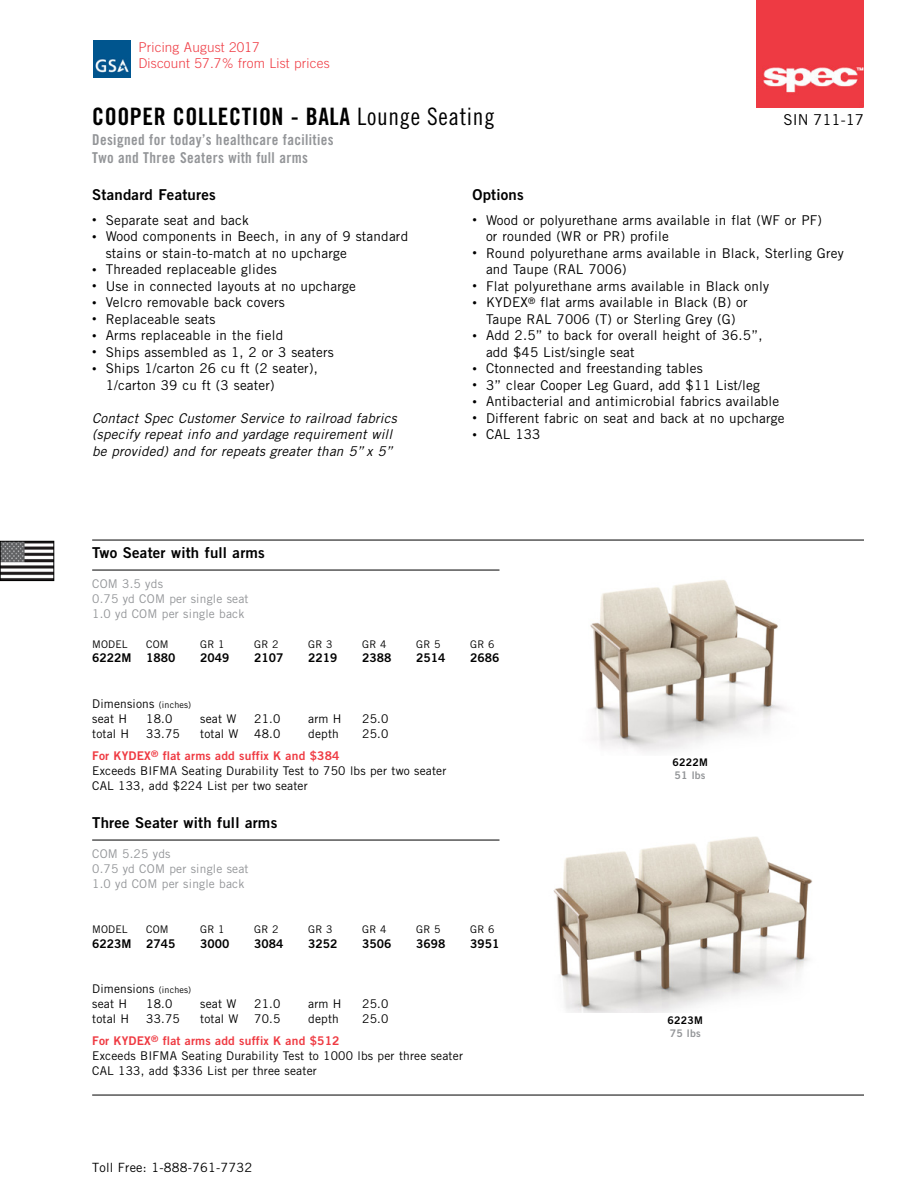
<style>
.page{position:relative;width:918px;height:1188px;background:#fff}
.page>*{position:absolute;margin:0;border:0;box-sizing:border-box;transform-origin:0 0}
.t1{font:24px "Trade Gothic LT Std Bd Cn 20";letter-spacing:.025em;color:#000}
.t2{font:15px/18px "Trade Gothic LT Std Bd Cn 20";letter-spacing:.025em;color:#939598}
.t3{font:15px "Trade Gothic LT Std Bd 2";letter-spacing:.015em;color:#000}
.t4{font:15px "Trade Gothic LT Std";color:#000}
.t5{font:13.5px/16.5px "Trade Gothic LT Std";letter-spacing:.015em;color:#000}
.t6{font:italic 13.5px/16.5px "Trade Gothic LT Std";letter-spacing:.015em;color:#000}
.t7{font:300 13.5px/16.5px "Trade Gothic LT Std";letter-spacing:.015em;color:#ef3a42}
.t8{font:12.75px "Trade Gothic LT Std";letter-spacing:.015em;color:#000}
.t9{font:12px/15px "Trade Gothic LT Std";letter-spacing:.015em;color:#000}
.t10{font:12px/15px "Trade Gothic LT Std";letter-spacing:.015em;color:#939598}
.t11{font:12px "Trade Gothic LT Std Bd 2";letter-spacing:.015em;color:#ef3a42}
.t12{font:12px "Trade Gothic LT Std Bd 2";color:#000}
.t13{font:10.5px "Trade Gothic LT Std";letter-spacing:.015em;color:#000}
.t14{font:10.5px "Trade Gothic LT Std Bd 2";letter-spacing:.025em;color:#000}
.t15{font:10.5px "Trade Gothic LT Std Bd 2";letter-spacing:.025em;color:#939598}
.s1{font-family:"Trade Gothic LT Std Cn 18"}
.s2{font-size:9px}
</style>
<div class="page">
<img style="left:2px;top:543px;width:50px;height:36px">
<div style="left:0;top:541px;width:54px;height:40px;border:1px solid #000"></div>
<img style="left:757px;top:0;width:107px;height:108px">
<img style="left:93px;top:40px;width:37px;height:37px">
<hr style="left:92px;top:540px;width:772px;height:1px;background:#000">
<hr style="left:92px;top:570px;width:407px;height:1px;background:#000">
<hr style="left:92px;top:840px;width:407px;height:1px;background:#000">
<hr style="left:92px;top:1095px;width:772px;height:1px;background:#000">
<img style="left:590px;top:580px;width:195px;height:172px">
<img style="left:553px;top:836px;width:260px;height:176px">
<p class="t7" style="left:138px;top:39px;width:193px">Pricing August 2017<br>Discount 57.7% from List prices</p>
<h1 class="t1" style="left:92px;top:102px;width:404px">COOPER COLLECTION - BALA <span class="s1">Lounge Seating</span></h1>
<p class="t2" style="left:92px;top:130px;width:243px">Designed for today’s healthcare facilities<br>Two and Three Seaters with full arms</p>
<p class="t4" style="left:784px;top:111px;width:82px">SIN 711-17</p>
<p class="t3" style="left:92px;top:185px;width:125px">Standard Features</p>
<p class="t5" style="left:92px;top:211px;width:158px"><span class="s2">•</span> Separate seat and back</p>
<p class="t5" style="left:106px;top:228px;width:304px;text-indent:-14px"><span class="s2">•</span> Wood components in Beech, in any of 9 standard stains or stain-to-match at no upcharge</p>
<p class="t5" style="left:92px;top:261px;width:186px"><span class="s2">•</span> Threaded replaceable glides</p>
<p class="t5" style="left:92px;top:277px;width:265px"><span class="s2">•</span> Use in connected layouts at no upcharge</p>
<p class="t5" style="left:92px;top:294px;width:194px"><span class="s2">•</span> Velcro removable back covers</p>
<p class="t5" style="left:92px;top:310px;width:125px"><span class="s2">•</span> Replaceable seats</p>
<p class="t5" style="left:92px;top:327px;width:193px"><span class="s2">•</span> Arms replaceable in the field</p>
<p class="t5" style="left:92px;top:343px;width:243px"><span class="s2">•</span> Ships assembled as 1, 2 or 3 seaters</p>
<p class="t5" style="left:106px;top:360px;width:214px;text-indent:-14px"><span class="s2">•</span> Ships 1/carton 26 cu ft (2 seater),<br>1/carton 39 cu ft (3 seater)</p>
<p class="t6" style="left:92px;top:410px;width:306px">Contact Spec Customer Service to railroad fabrics (specify repeat info and yardage requirement will be provided) and for repeats greater than 5” x 5”</p>
<p class="t3" style="left:472px;top:185px;width:53px">Options</p>
<p class="t5" style="left:486px;top:211px;width:337px;text-indent:-14px"><span class="s2">•</span> Wood or polyurethane arms available in flat (WF or PF) or rounded (WR or PR) profile</p>
<p class="t5" style="left:486px;top:244px;width:359px;text-indent:-14px"><span class="s2">•</span> Round polyurethane arms available in Black, Sterling Grey and Taupe (RAL 7006)</p>
<p class="t5" style="left:472px;top:277px;width:298px"><span class="s2">•</span> Flat polyurethane arms available in Black only</p>
<p class="t5" style="left:472px;top:294px;width:277px"><span class="s2">•</span> KYDEX<sup>®</sup> flat arms available in Black (B) or -Taupe RAL 7006 (T) or Sterling Grey (G)</p>
<p class="t5" style="left:486px;top:327px;width:278px;text-indent:-14px"><span class="s2">•</span> Add 2.5” to back for overall height of 36.5”, add $45 List/single seat</p>
<p class="t5" style="left:472px;top:360px;width:232px"><span class="s2">•</span> Ctonnected and freestanding tables</p>
<p class="t5" style="left:472px;top:376px;width:289px"><span class="s2">•</span> 3” clear Cooper Leg Guard, add $11 List/leg</p>
<p class="t5" style="left:472px;top:393px;width:308px"><span class="s2">•</span> Antibacterial and antimicrobial fabrics available</p>
<p class="t5" style="left:472px;top:409px;width:314px"><span class="s2">•</span> Different fabric on seat and back at no upcharge</p>
<p class="t5" style="left:472px;top:426px;width:69px"><span class="s2">•</span> CAL 133</p>
<p class="t3" style="left:92px;top:543px;width:174px">Two Seater with full arms</p>
<p class="t10" style="left:92px;top:576px;width:158px">COM 3.5 yds<br>0.75 yd COM per single seat<br>1.0 yd COM per single back</p>
<p class="t13" style="left:92px;top:638px;width:37px">MODEL</p>
<p class="t13" style="left:146px;top:638px;width:24px">COM</p>
<p class="t13" style="left:200px;top:638px;width:26px">GR 1</p>
<p class="t13" style="left:254px;top:638px;width:26px">GR 2</p>
<p class="t13" style="left:308px;top:638px;width:26px">GR 3</p>
<p class="t13" style="left:362px;top:638px;width:26px">GR 4</p>
<p class="t13" style="left:416px;top:638px;width:26px">GR 5</p>
<p class="t13" style="left:470px;top:638px;width:26px">GR 6</p>
<p class="t12" style="left:92px;top:650px;width:85px">6222M 1880</p>
<p class="t12" style="left:200px;top:650px;width:31px">2049</p>
<p class="t12" style="left:254px;top:650px;width:31px">2107</p>
<p class="t12" style="left:308px;top:650px;width:31px">2219</p>
<p class="t12" style="left:362px;top:650px;width:31px">2388</p>
<p class="t12" style="left:416px;top:650px;width:31px">2514</p>
<p class="t12" style="left:470px;top:650px;width:31px">2686</p>
<p class="t9" style="left:92px;top:696px;width:101px">Dimensions <span class="s2">(inches) </span>seat H</p>
<p class="t9" style="left:146px;top:711px;width:28px">18.0</p>
<p class="t9" style="left:200px;top:711px;width:38px">seat W</p>
<p class="t9" style="left:254px;top:711px;width:28px">21.0</p>
<p class="t9" style="left:308px;top:711px;width:35px">arm H</p>
<p class="t9" style="left:362px;top:711px;width:28px">25.0</p>
<p class="t9" style="left:92px;top:726px;width:39px">total H</p>
<p class="t9" style="left:146px;top:726px;width:35px">33.75</p>
<p class="t9" style="left:200px;top:726px;width:40px">total W</p>
<p class="t9" style="left:254px;top:726px;width:28px">48.0</p>
<p class="t9" style="left:308px;top:726px;width:32px">depth</p>
<p class="t9" style="left:362px;top:726px;width:28px">25.0</p>
<p class="t11" style="left:92px;top:749px;width:249px">For KYDEX<sup>®</sup> flat arms add suffix K and $384</p>
<p class="t9" style="left:92px;top:763px;width:356px">Exceeds BIFMA Seating Durability Test to 750 lbs per two seater<br>CAL 133, add $224 List per two seater</p>
<p class="t3" style="left:92px;top:813px;width:187px">Three Seater with full arms</p>
<p class="t10" style="left:92px;top:846px;width:158px">COM 5.25 yds<br>0.75 yd COM per single seat<br>1.0 yd COM per single back</p>
<p class="t13" style="left:92px;top:923px;width:37px">MODEL</p>
<p class="t13" style="left:146px;top:923px;width:24px">COM</p>
<p class="t13" style="left:200px;top:923px;width:26px">GR 1</p>
<p class="t13" style="left:254px;top:923px;width:26px">GR 2</p>
<p class="t13" style="left:308px;top:923px;width:26px">GR 3</p>
<p class="t13" style="left:362px;top:923px;width:26px">GR 4</p>
<p class="t13" style="left:416px;top:923px;width:26px">GR 5</p>
<p class="t13" style="left:470px;top:923px;width:26px">GR 6</p>
<p class="t12" style="left:92px;top:936px;width:85px">6223M 2745</p>
<p class="t12" style="left:200px;top:936px;width:31px">3000</p>
<p class="t12" style="left:254px;top:936px;width:31px">3084</p>
<p class="t12" style="left:308px;top:936px;width:31px">3252</p>
<p class="t12" style="left:362px;top:936px;width:31px">3506</p>
<p class="t12" style="left:416px;top:936px;width:31px">3698</p>
<p class="t12" style="left:470px;top:936px;width:31px">3951</p>
<p class="t9" style="left:92px;top:981px;width:101px">Dimensions <span class="s2">(inches) </span>seat H</p>
<p class="t9" style="left:146px;top:996px;width:28px">18.0</p>
<p class="t9" style="left:200px;top:996px;width:38px">seat W</p>
<p class="t9" style="left:254px;top:996px;width:28px">21.0</p>
<p class="t9" style="left:308px;top:996px;width:35px">arm H</p>
<p class="t9" style="left:362px;top:996px;width:28px">25.0</p>
<p class="t9" style="left:92px;top:1011px;width:39px">total H</p>
<p class="t9" style="left:146px;top:1011px;width:35px">33.75</p>
<p class="t9" style="left:200px;top:1011px;width:40px">total W</p>
<p class="t9" style="left:254px;top:1011px;width:28px">70.5</p>
<p class="t9" style="left:308px;top:1011px;width:32px">depth</p>
<p class="t9" style="left:362px;top:1011px;width:28px">25.0</p>
<p class="t11" style="left:92px;top:1034px;width:249px">For KYDEX<sup>®</sup> flat arms add suffix K and $512</p>
<p class="t9" style="left:92px;top:1048px;width:372px">Exceeds BIFMA Seating Durability Test to 1000 lbs per three seater<br>CAL 133, add $336 List per three seater</p>
<p class="t8" style="left:92px;top:1160px;width:162px">Toll Free: 1-888-761-7732</p>
<p class="t14" style="left:672px;top:756px;width:37px">6222M</p>
<p class="t15" style="left:675px;top:769px;width:33px">51 lbs</p>
<p class="t14" style="left:668px;top:1014px;width:37px">6223M</p>
<p class="t15" style="left:670px;top:1027px;width:33px">75 lbs</p>
</div>
